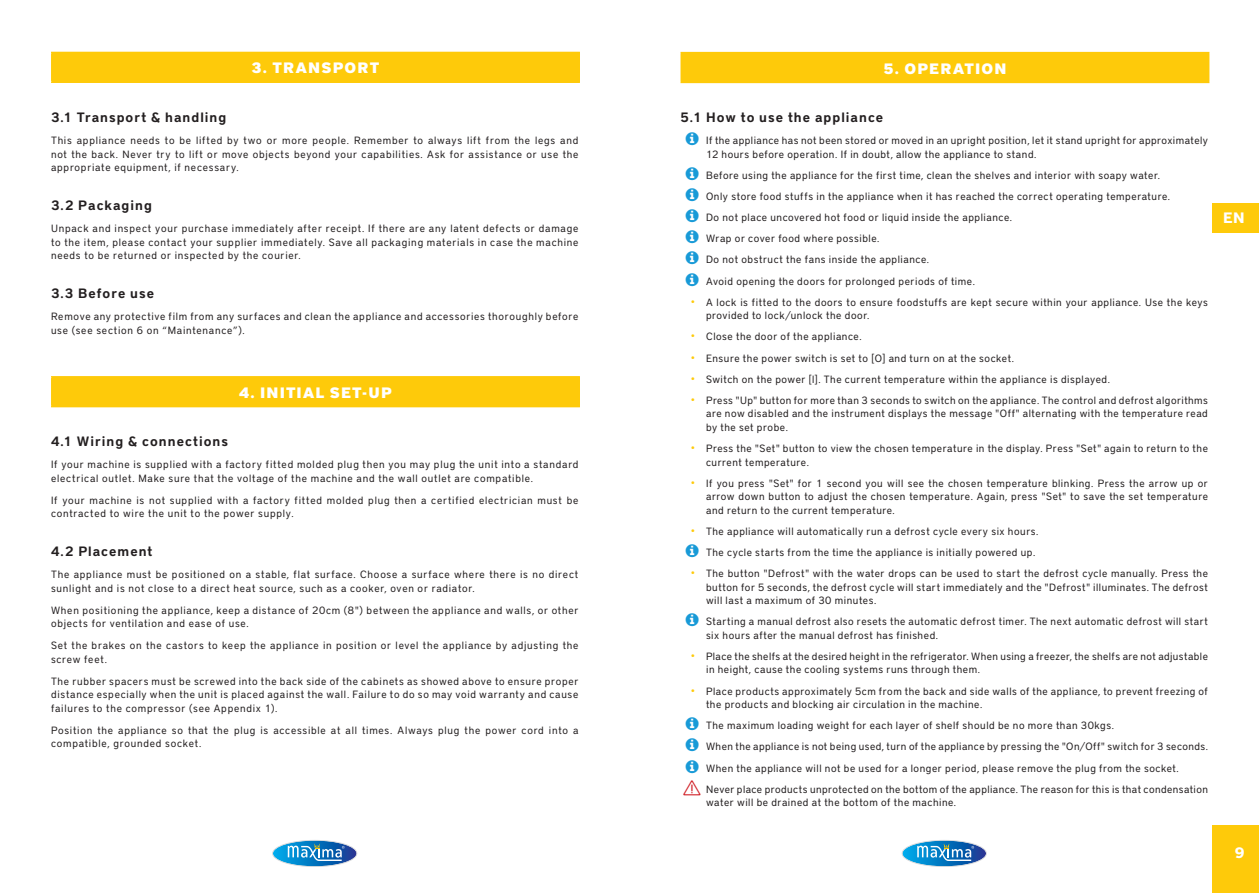
<style>
.page{position:relative;width:1259px;height:893px;background:#fff}
.page>*{position:absolute;margin:0;border:0;box-sizing:border-box;transform-origin:0 0}
.Heading_1_EN{font:900 15px "District Pro";letter-spacing:.075em;color:#fff}
.t1{font:700 15px "District Pro";color:#fff}
.Heading_2_EN{font:600 13.5px "District Pro";letter-spacing:.075em;color:#231f20}
.t2{font:10.5px/13.5px "District Pro";letter-spacing:.055em;color:#231f20}
.t3{font:10.5px/13.5px "District Pro";letter-spacing:.075em;color:#231f20}
.s1{font-size:12px;color:#feca0a}
</style>
<div class="page">
<div style="left:1212px;top:825px;width:47px;height:68px;background:#feca0a"></div>
<div style="left:1212px;top:203px;width:47px;height:30px;background:#feca0a"></div>
<svg style="left:901px;top:840px;width:85px;height:27px"></svg>
<svg style="left:272px;top:840px;width:85px;height:27px"></svg>
<div style="left:52px;top:52px;width:527px;height:30px;background:#feca0a"></div>
<hr style="left:51px;top:52px;width:529px;height:1px;background:#feca0a">
<hr style="left:51px;top:53px;width:2px;height:28px;background:#feca0a">
<hr style="left:578px;top:53px;width:2px;height:28px;background:#feca0a">
<hr style="left:51px;top:81px;width:529px;height:2px;background:#feca0a">
<div style="left:52px;top:377px;width:527px;height:30px;background:#feca0a"></div>
<hr style="left:51px;top:376px;width:529px;height:2px;background:#feca0a">
<hr style="left:51px;top:378px;width:2px;height:28px;background:#feca0a">
<hr style="left:578px;top:378px;width:2px;height:28px;background:#feca0a">
<hr style="left:51px;top:406px;width:529px;height:1px;background:#feca0a">
<div style="left:681px;top:53px;width:527px;height:29px;background:#feca0a"></div>
<hr style="left:680px;top:52px;width:529px;height:1px;background:#feca0a">
<hr style="left:680px;top:53px;width:2px;height:29px;background:#feca0a">
<svg style="left:1208px;top:53px;width:1px;height:29px"></svg>
<hr style="left:680px;top:82px;width:529px;height:1px;background:#feca0a">
<p class="Heading_1_EN" style="left:252px;top:57px;width:129px">3. TRANSPORT</p>
<p class="Heading_2_EN" style="left:51px;top:108px;width:177px">3.1 Transport &amp; handling</p>
<p class="t2" style="left:51px;top:133px;width:529px;text-align:justify">This appliance needs to be lifted by two or more people. Remember to always lift from the legs and not the back. Never try to lift or move objects beyond your capabilities. Ask for assistance or use the appropriate equipment, if necessary.</p>
<p class="Heading_2_EN" style="left:51px;top:196px;width:102px">3.2 Packaging</p>
<p class="t2" style="left:51px;top:221px;width:529px;text-align:justify">Unpack and inspect your purchase immediately after receipt. If there are any latent defects or damage to the item, please contact your supplier immediately. Save all packaging materials in case the machine needs to be returned or inspected by the courier.</p>
<p class="Heading_2_EN" style="left:51px;top:284px;width:105px">3.3 Before use</p>
<p class="t2" style="left:51px;top:309px;width:529px">Remove any protective film from any surfaces and clean the appliance and accessories thoroughly before use (see section 6 on “Maintenance”).</p>
<p class="Heading_1_EN" style="left:239px;top:381px;width:154px">4. INITIAL SET-UP</p>
<p class="Heading_2_EN" style="left:51px;top:432px;width:179px">4.1 Wiring &amp; connections</p>
<p class="t3" style="left:51px;top:457px;width:529px">If your machine is supplied with a factory fitted molded plug then you may plug the unit into a standard electrical outlet. Make sure that the voltage of the machine and the wall outlet are compatible.</p>
<p class="t2" style="left:51px;top:493px;width:529px">If your machine is not supplied with a factory fitted molded plug then a certified electrician must be contracted to wire the unit to the power supply.</p>
<p class="Heading_2_EN" style="left:51px;top:542px;width:103px">4.2 Placement</p>
<p class="t2" style="left:51px;top:567px;width:529px">The appliance must be positioned on a stable, flat surface. Choose a surface where there is no direct sunlight and is not close to a direct heat source, such as a cooker, oven or radiator.</p>
<p class="t3" style="left:51px;top:603px;width:529px">When positioning the appliance, keep a distance of 20cm (8") between the appliance and walls, or other objects for ventilation and ease of use.</p>
<p class="t2" style="left:51px;top:638px;width:529px">Set the brakes on the castors to keep the appliance in position or level the appliance by adjusting the screw feet.</p>
<p class="t2" style="left:51px;top:674px;width:529px;text-align:justify">The rubber spacers must be screwed into the back side of the cabinets as showed above to ensure proper distance especially when the unit is placed against the wall. Failure to do so may void warranty and cause failures to the compressor (see Appendix 1).</p>
<p class="t2" style="left:51px;top:723px;width:529px">Position the appliance so that the plug is accessible at all times. Always plug the power cord into a compatible, grounded socket.</p>
<p class="Heading_1_EN" style="left:883px;top:57px;width:124px">5. OPERATION</p>
<p class="Heading_2_EN" style="left:680px;top:108px;width:204px">5.1 How to use the appliance</p>
<p class="t2" style="left:706px;top:133px;width:503px">If the appliance has not been stored or moved in an upright position, let it stand upright for approximately<br>12 hours before operation. If in doubt, allow the appliance to stand.</p>
<p class="t2" style="left:706px;top:168px;width:455px">Before using the appliance for the first time, clean the shelves and interior with soapy water.</p>
<p class="t2" style="left:706px;top:189px;width:465px">Only store food stuffs in the appliance when it has reached the correct operating temperature.</p>
<p class="t2" style="left:706px;top:210px;width:307px">Do not place uncovered hot food or liquid inside the appliance.</p>
<p class="t2" style="left:706px;top:231px;width:175px">Wrap or cover food where possible.</p>
<p class="t2" style="left:706px;top:252px;width:224px">Do not obstruct the fans inside the appliance.</p>
<p class="t2" style="left:706px;top:273px;width:270px">Avoid opening the doors for prolonged periods of time.</p>
<p class="t2" style="left:706px;top:295px;width:503px;text-indent:-15px"><span class="s1">•</span> A lock is fitted to the doors to ensure foodstuffs are kept secure within your appliance. Use the keys provided to lock/unlock the door.</p>
<p class="t2" style="left:691px;top:329px;width:172px"><span class="s1">•</span> Close the door of the appliance.</p>
<p class="t2" style="left:691px;top:350px;width:325px"><span class="s1">•</span> Ensure the power switch is set to [O] and turn on at the socket.</p>
<p class="t2" style="left:691px;top:372px;width:420px"><span class="s1">•</span> Switch on the power [l]. The current temperature within the appliance is displayed.</p>
<p class="t2" style="left:706px;top:393px;width:503px;text-align:justify;text-indent:-15px"><span class="s1">•</span> Press "Up" button for more than 3 seconds to switch on the appliance. The control and defrost algorithms are now disabled and the instrument displays the message "Off" alternating with the temperature read by the set probe.</p>
<p class="t2" style="left:706px;top:441px;width:503px;text-indent:-15px"><span class="s1">•</span> Press the "Set" button to view the chosen temperature in the display. Press "Set" again to return to the current temperature.</p>
<p class="t2" style="left:706px;top:476px;width:503px;text-align:justify;text-indent:-15px"><span class="s1">•</span> If you press "Set" for 1 second you will see the chosen temperature blinking. Press the arrow up or arrow down button to adjust the chosen temperature. Again, press "Set" to save the set temperature and return to the current temperature.</p>
<p class="t2" style="left:691px;top:524px;width:349px"><span class="s1">•</span> The appliance will automatically run a defrost cycle every six hours.</p>
<p class="t2" style="left:706px;top:545px;width:331px">The cycle starts from the time the appliance is initially powered up.</p>
<p class="t2" style="left:706px;top:566px;width:503px;text-align:justify;text-indent:-15px"><span class="s1">•</span> The button "Defrost" with the water drops can be used to start the defrost cycle manually. Press the button for 5 seconds, the defrost cycle will start immediately and the "Defrost" illuminates. The defrost will last a maximum of 30 minutes.</p>
<p class="t2" style="left:706px;top:614px;width:503px">Starting a manual defrost also resets the automatic defrost timer. The next automatic defrost will start six hours after the manual defrost has finished.</p>
<p class="t2" style="left:706px;top:649px;width:503px;text-indent:-15px"><span class="s1">•</span> Place the shelfs at the desired height in the refrigerator. When using a freezer, the shelfs are not adjustable in height, cause the cooling systems runs through them.</p>
<p class="t2" style="left:706px;top:683px;width:503px;text-indent:-15px"><span class="s1">•</span> Place products approximately 5cm from the back and side walls of the appliance, to prevent freezing of the products and blocking air circulation in the machine.</p>
<p class="t2" style="left:706px;top:718px;width:409px">The maximum loading weight for each layer of shelf should be no more than 30kgs.</p>
<p class="t2" style="left:706px;top:739px;width:503px">When the appliance is not being used, turn of the appliance by pressing the "On/Off" switch for 3 seconds.</p>
<p class="t2" style="left:706px;top:760px;width:474px">When the appliance will not be used for a longer period, please remove the plug from the socket.</p>
<p class="t2" style="left:706px;top:782px;width:503px">Never place products unprotected on the bottom of the appliance. The reason for this is that condensation water will be drained at the bottom of the machine.</p>
<h1 class="t1" style="left:1223px;top:207px;width:23px">EN</h1>
<h1 class="t1" style="left:1234px;top:842px;width:11px">9</h1>
</div>
